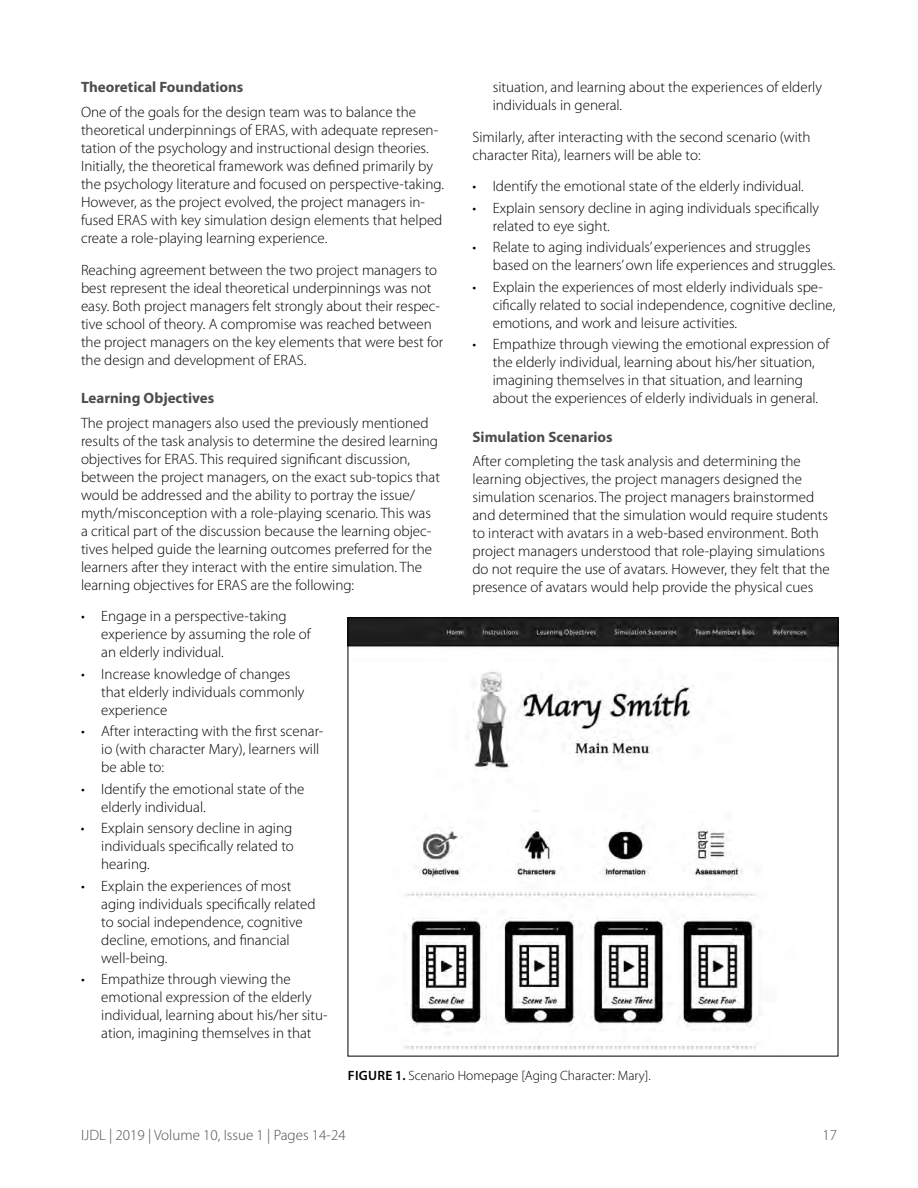
<style>
.page{position:relative;width:918px;height:1188px;background:#fff}
.page>*{position:absolute;margin:0;border:0;box-sizing:border-box;transform-origin:0 0}
.t1{font:300 15px/18px "Myriad Pro";color:#000}
.t2{font:700 15px "Myriad Pro";color:#4d4d4f}
.t3{font:300 15px "Myriad Pro";color:#4d4d4f}
.t4{font:300 13.5px "Myriad Pro";color:#000}
.s1{font-weight:600}
</style>
<div class="page">
<img style="left:350px;top:620px;width:486px;height:430px">
<p class="t2" style="left:81px;top:77px;width:164px">Theoretical Foundations</p>
<p class="t1" style="left:81px;top:103px;width:364px">One of the goals for the design team was to balance the theoretical underpinnings of ERAS, with adequate represen&shy;tation of the psychology and instructional design theories.<br>Initially, the theoretical framework was defined primarily by the psychology literature and focused on perspective-taking.<br>However, as the project evolved, the project managers in&shy;fused ERAS with key simulation design elements that helped create a role-playing learning experience.</p>
<p class="t1" style="left:81px;top:261px;width:364px">Reaching agreement between the two project managers to best represent the ideal theoretical underpinnings was not easy. Both project managers felt strongly about their respec&shy;tive school of theory. A compromise was reached between the project managers on the key elements that were best for the design and development of ERAS.</p>
<p class="t2" style="left:81px;top:388px;width:135px">Learning Objectives</p>
<p class="t1" style="left:81px;top:414px;width:361px">The project managers also used the previously mentioned results of the task analysis to determine the desired learning objectives for ERAS. This required significant discussion, between the project managers, on the exact sub-topics that would be addressed and the ability to portray the issue/ myth/misconception with a role-playing scenario. This was a critical part of the discussion because the learning objec&shy;tives helped guide the learning outcomes preferred for the learners after they interact with the entire simulation. The learning objectives for ERAS are the following:</p>
<p class="t1" style="left:101px;top:607px;width:211px;text-indent:-20px">• Engage in a perspective-taking experience by assuming the role of an elderly individual.</p>
<p class="t1" style="left:101px;top:665px;width:205px;text-indent:-20px">• Increase knowledge of changes that elderly individuals commonly experience</p>
<p class="t1" style="left:101px;top:722px;width:224px;text-indent:-20px">• After interacting with the first scenar&shy;io (with character Mary), learners will be able to:</p>
<p class="t1" style="left:101px;top:780px;width:205px;text-indent:-20px">• Identify the emotional state of the elderly individual.</p>
<p class="t1" style="left:101px;top:819px;width:194px;text-align:justify;text-indent:-20px">• Explain sensory decline in aging individuals specifically related to hearing.</p>
<p class="t1" style="left:101px;top:877px;width:216px;text-indent:-20px">• Explain the experiences of most aging individuals specifically related to social independence, cognitive decline, emotions, and financial well-being.</p>
<p class="t1" style="left:101px;top:970px;width:228px;text-indent:-20px">• Empathize through viewing the emotional expression of the elderly individual, learning about his/her situ&shy;ation, imagining themselves in that</p>
<p class="t1" style="left:493px;top:79px;width:331px">situation, and learning about the experiences of elderly individuals in general.</p>
<p class="t1" style="left:472px;top:128px;width:340px">Similarly, after interacting with the second scenario (with character Rita), learners will be able to:</p>
<p class="t1" style="left:472px;top:178px;width:333px">• Identify the emotional state of the elderly individual.</p>
<p class="t1" style="left:493px;top:199px;width:328px;text-indent:-20px">• Explain sensory decline in aging individuals specifically related to eye sight.</p>
<p class="t1" style="left:493px;top:239px;width:344px;text-indent:-20px">• Relate to aging individuals’ experiences and struggles based on the learners’ own life experiences and struggles.</p>
<p class="t1" style="left:493px;top:278px;width:344px;text-indent:-20px">• Explain the experiences of most elderly individuals spe&shy;cifically related to social independence, cognitive decline, emotions, and work and leisure activities.</p>
<p class="t1" style="left:493px;top:336px;width:338px;text-indent:-20px">• Empathize through viewing the emotional expression of the elderly individual, learning about his/her situation, imagining themselves in that situation, and learning about the experiences of elderly individuals in general.</p>
<p class="t2" style="left:472px;top:427px;width:142px">Simulation Scenarios</p>
<p class="t1" style="left:472px;top:453px;width:359px">After completing the task analysis and determining the learning objectives, the project managers designed the simulation scenarios. The project managers brainstormed and determined that the simulation would require students to interact with avatars in a web-based environment. Both project managers understood that role-playing simulations do not require the use of avatars. However, they felt that the presence of avatars would help provide the physical cues</p>
<p class="t4" style="left:348px;top:1068px;width:304px"><span class="s1">FIGURE 1.</span> Scenario Homepage [Aging Character: Mary].</p>
<p class="t3" style="left:81px;top:1126px;width:266px">IJDL | 2019 | Volume 10, Issue 1 | Pages 14-24</p>
<p class="t3" style="left:822px;top:1126px;width:16px">17</p>
</div>
